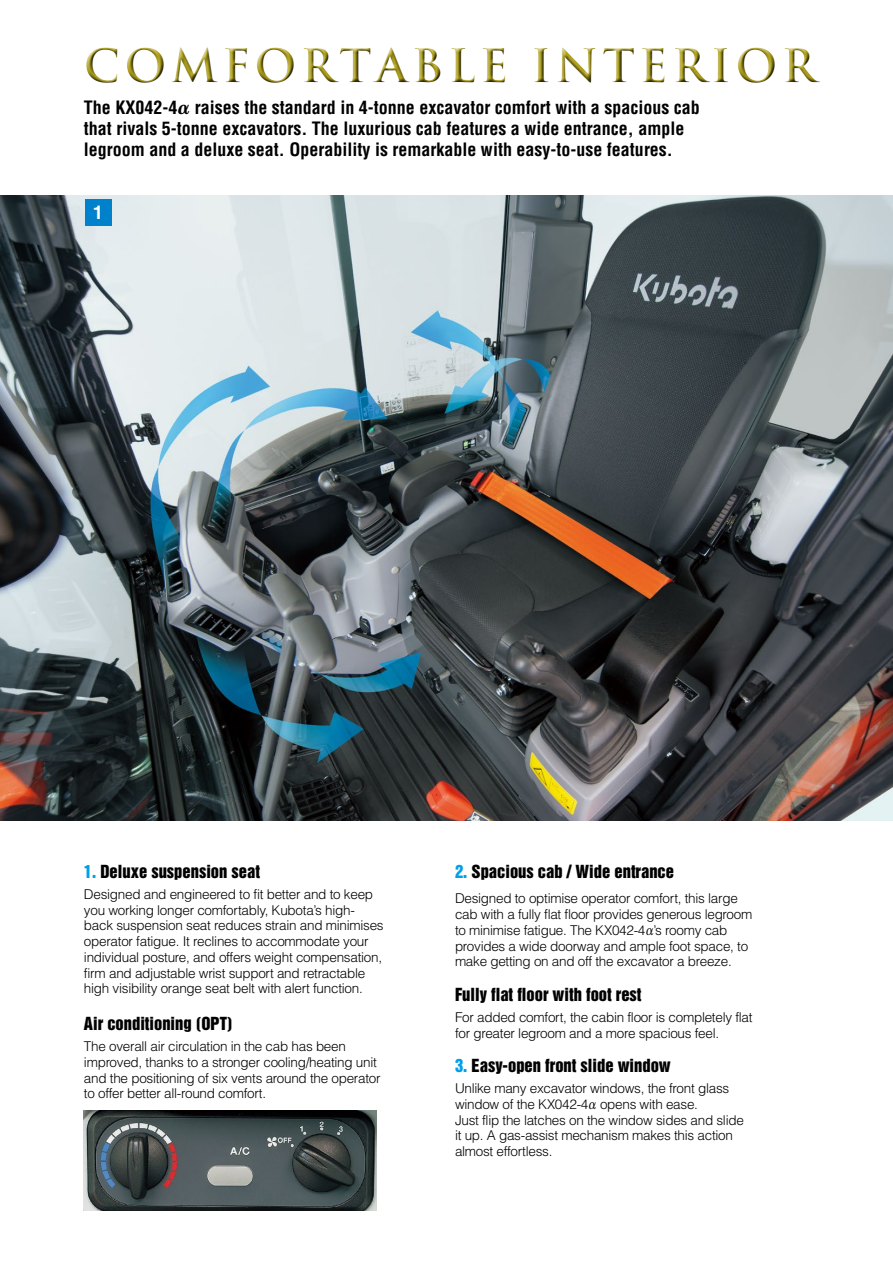
<style>
.page{position:relative;width:893px;height:1263px;background:#fff}
.page>*{position:absolute;margin:0;border:0;box-sizing:border-box;transform-origin:0 0}
.t1{font:700 45px "Trajan Pro";letter-spacing:.1em;color:#ab9d1b}
.t2{font:700 18.9px "Helvetica";color:#fff}
.t3{font:700 condensed 18px/21px "Helvetica";color:#000}
.t4{font:16.5px "Helvetica Inserat";color:#000}
.t5{font:300 13.5px/15.8px "Helvetica";letter-spacing:-.02em;color:#000}
.s1{font-family:"Koz Min Pro";font-weight:800;font-stretch:normal}
.s2{color:#00a0e9}
.s3{font-family:"Koz Min Pro";font-weight:400}
</style>
<div class="page">
<img style="left:0;top:196px;width:893px;height:625px">
<div style="left:85px;top:45px;width:739px;height:42px;background:#000;opacity:.75"></div>
<img style="left:84px;top:1111px;width:293px;height:100px">
<div style="left:85px;top:199px;width:27px;height:27px;background:#0081cc"></div>
<h1 class="t1" style="left:84px;top:38px;width:733px">COMFORTABLE INTERIOR</h1>
<p class="t3" style="left:84px;top:96px;width:617px">The KX042-4<span class="s1">α</span> raises the standard in 4-tonne excavator comfort with a spacious cab that rivals 5-tonne excavators. The luxurious cab features a wide entrance, ample legroom and a deluxe seat. Operability is remarkable with easy-to-use features.</p>
<h2 class="t2" style="left:93px;top:201px;width:12px">1</h2>
<p class="t4" style="left:84px;top:862px;width:177px"><span class="s2">1.</span> Deluxe suspension seat</p>
<p class="t5" style="left:84px;top:886px;width:301px">Designed and engineered to fit better and to keep you working longer comfortably, Kubota’s high&shy;back suspension seat reduces strain and minimises operator fatigue. It reclines to accommodate your individual posture, and offers weight compensation, firm and adjustable wrist support and retractable high visibility orange seat belt with alert function.</p>
<p class="t4" style="left:84px;top:1014px;width:150px">Air conditioning (OPT)</p>
<p class="t5" style="left:84px;top:1038px;width:298px">The overall air circulation in the cab has been improved, thanks to a stronger cooling/heating unit and the positioning of six vents around the operator to offer better all-round comfort.</p>
<p class="t4" style="left:455px;top:862px;width:221px"><span class="s2">2.</span> Spacious cab / Wide entrance</p>
<p class="t5" style="left:455px;top:890px;width:299px">Designed to optimise operator comfort, this large cab with a fully flat floor provides generous legroom to minimise fatigue. The KX042-4<span class="s3">α</span>’s roomy cab provides a wide doorway and ample foot space, to make getting on and off the excavator a breeze.</p>
<p class="t4" style="left:455px;top:985px;width:188px">Fully flat floor with foot rest</p>
<p class="t5" style="left:455px;top:1009px;width:299px">For added comfort, the cabin floor is completely flat for greater legroom and a more spacious feel.</p>
<p class="t4" style="left:455px;top:1056px;width:217px"><span class="s2">3.</span> Easy-open front slide window</p>
<p class="t5" style="left:455px;top:1080px;width:290px">Unlike many excavator windows, the front glass window of the KX042-4<span class="s3">α</span> opens with ease.<br>Just flip the latches on the window sides and slide it up. A gas-assist mechanism makes this action almost effortless.</p>
</div>
